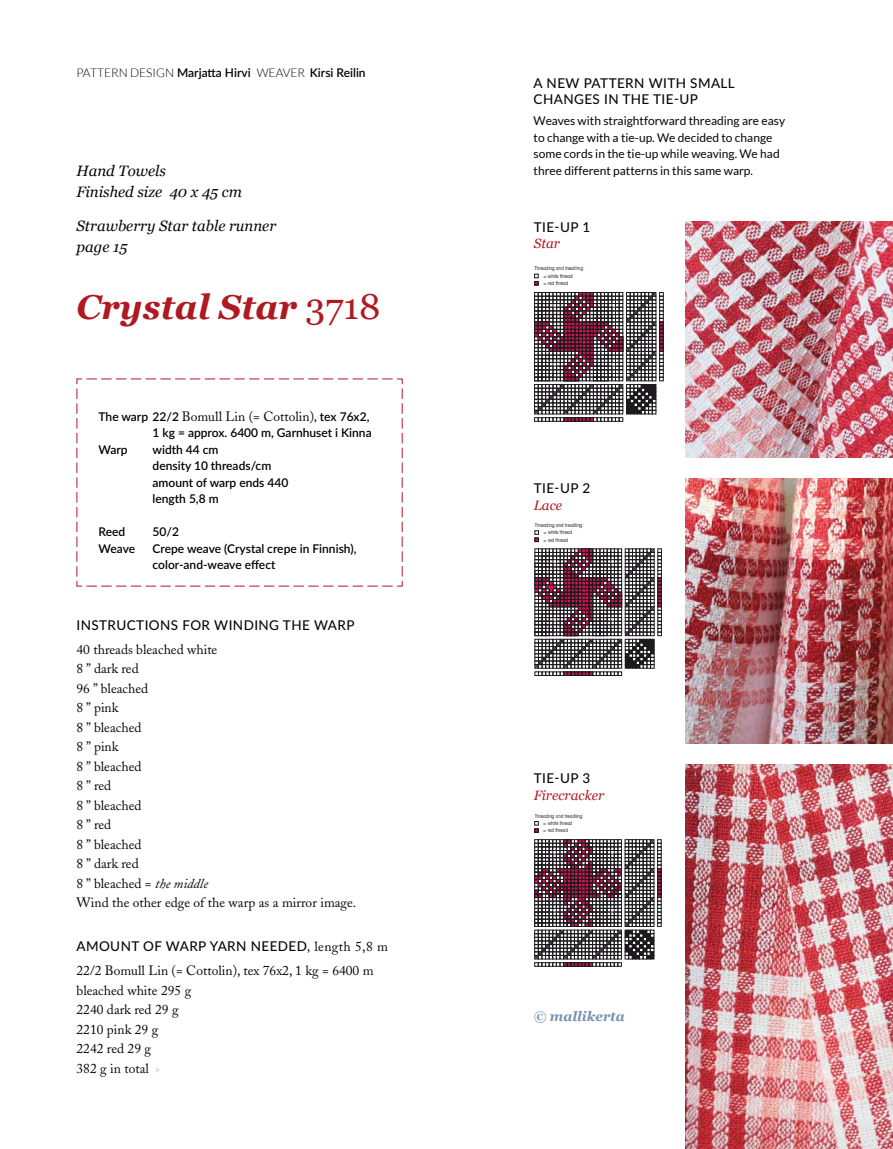
<style>
.page{position:relative;width:893px;height:1149px;background:#fff}
.page>*{position:absolute;margin:0;border:0;box-sizing:border-box;transform-origin:0 0}
.t1{font:italic 700 34.5px "Georgia";color:#af1922}
.t2{font:italic 15px/21px "Georgia";color:#080605}
.t3{font:13.5px/19.5px "Adobe Caslon";color:#080605}
.t4{font:500 13.5px/16.2px "Lato";letter-spacing:.03em;color:#080605}
.t5{font:italic 13.5px "Georgia";color:#af1922}
.t6{font:italic 700 13.5px "Georgia";color:#7892b6}
.t7{font:600 12px/16.5px "Lato";color:#000}
.t8{font:12px/16.5px "Lato";color:#080605}
.t9{font:condensed 5.25px "Avant Garde";color:#1d1a1e}
.t10{font:condensed 5.1px "Avant Garde";color:#1d1a1e}
.s1{font-weight:300}
.s2{font-weight:400;font-style:normal;font-size:36px}
.s3{font-family:"Adobe Caslon";font-weight:400;font-size:13.5px;color:#080605}
.s4{font-style:italic}
.s5{font-family:"Adobe Caslon";font-weight:400}
</style>
<div class="page">
<svg style="left:76px;top:378px;width:327px;height:208px"></svg>
<svg style="left:156px;top:1067px;width:4px;height:5px"></svg>
<svg style="left:534px;top:821px;width:4px;height:11px"></svg>
<svg style="left:534px;top:839px;width:127px;height:127px"></svg>
<svg style="left:535px;top:530px;width:4px;height:11px"></svg>
<svg style="left:534px;top:548px;width:128px;height:127px"></svg>
<svg style="left:534px;top:274px;width:4px;height:11px"></svg>
<svg style="left:534px;top:292px;width:129px;height:129px"></svg>
<img style="left:686px;top:221px;width:207px;height:236px">
<img style="left:686px;top:478px;width:207px;height:265px">
<img style="left:686px;top:764px;width:207px;height:384px">
<p class="t7" style="left:77px;top:64px;width:291px"><span class="s1">PATTERN DESIGN</span> Marjatta Hirvi <span class="s1">WEAVER</span> Kirsi Reilin</p>
<p class="t2" style="left:77px;top:161px;width:167px">Hand Towels<br>Finished size 40 x 45 cm</p>
<p class="t2" style="left:77px;top:215px;width:201px">Strawberry Star table runner page 15</p>
<h1 class="t1" style="left:77px;top:284px;width:305px">Crystal Star <span class="s2">3718</span></h1>
<p class="t7" style="left:99px;top:407px;width:272px">The warp 22/2 <span class="s3">Bomull Lin (= Cottolin)</span>, tex 76x2,</p>
<p class="t7" style="left:153px;top:424px;width:221px">1 kg = approx. 6400 m, Garnhuset i Kinna</p>
<p class="t7" style="left:99px;top:440px;width:31px">Warp</p>
<p class="t7" style="left:153px;top:440px;width:137px">width 44 cm<br>density 10 threads/cm amount of warp ends 440 length 5,8 m</p>
<p class="t7" style="left:99px;top:523px;width:28px">Reed</p>
<p class="t7" style="left:153px;top:523px;width:28px">50/2</p>
<p class="t7" style="left:99px;top:539px;width:38px">Weave</p>
<p class="t7" style="left:153px;top:539px;width:205px">Crepe weave (Crystal crepe in Finnish), color-and-weave effect</p>
<p class="t4" style="left:77px;top:616px;width:280px">INSTRUCTIONS FOR WINDING THE WARP</p>
<p class="t3" style="left:77px;top:639px;width:281px">40 threads bleached white<br>8 ” dark red<br>96 ” bleached<br>8 ” pink<br>8 ” bleached<br>8 ” pink<br>8 ” bleached<br>8 ” red<br>8 ” bleached<br>8 ” red<br>8 ” bleached<br>8 ” dark red<br>8 ” bleached = <span class="s4">the middle<br></span>Wind the other edge of the warp as a mirror image.</p>
<p class="t4" style="left:77px;top:937px;width:313px">AMOUNT OF WARP YARN NEEDED, <span class="s5">length 5,8 m</span></p>
<p class="t3" style="left:77px;top:960px;width:299px">22/2 Bomull Lin (= Cottolin), tex 76x2, 1 kg = 6400 m bleached white 295 g<br>2240 dark red 29 g<br>2210 pink 29 g<br>2242 red 29 g<br>382 g in total</p>
<p class="t4" style="left:534px;top:74px;width:203px">A NEW PATTERN WITH SMALL<br>CHANGES IN THE TIE-UP</p>
<p class="t8" style="left:534px;top:112px;width:253px">Weaves with straightforward threading are easy to change with a tie-up. We decided to change some cords in the tie-up while weaving. We had three different patterns in this same warp.</p>
<p class="t4" style="left:534px;top:218px;width:58px">TIE-UP 1</p>
<p class="t5" style="left:534px;top:235px;width:28px">Star</p>
<p class="t9" style="left:535px;top:265px;width:51px">Threading and treadling:</p>
<p class="t9" style="left:543px;top:280px;width:27px">= red thread</p>
<p class="t9" style="left:543px;top:272px;width:31px">= white thread</p>
<p class="t4" style="left:534px;top:479px;width:58px">TIE-UP 2</p>
<p class="t5" style="left:534px;top:496px;width:30px">Lace</p>
<p class="t10" style="left:535px;top:522px;width:51px">Threading and treadling:</p>
<p class="t10" style="left:543px;top:536px;width:26px">= red thread</p>
<p class="t10" style="left:543px;top:529px;width:30px">= white thread</p>
<p class="t4" style="left:534px;top:769px;width:58px">TIE-UP 3</p>
<p class="t5" style="left:534px;top:786px;width:72px">Firecracker</p>
<p class="t10" style="left:535px;top:812px;width:51px">Threading and treadling:</p>
<p class="t10" style="left:543px;top:827px;width:26px">= red thread</p>
<p class="t10" style="left:543px;top:820px;width:30px">= white thread</p>
<p class="t6" style="left:534px;top:1007px;width:93px">© mallikerta</p>
</div>
